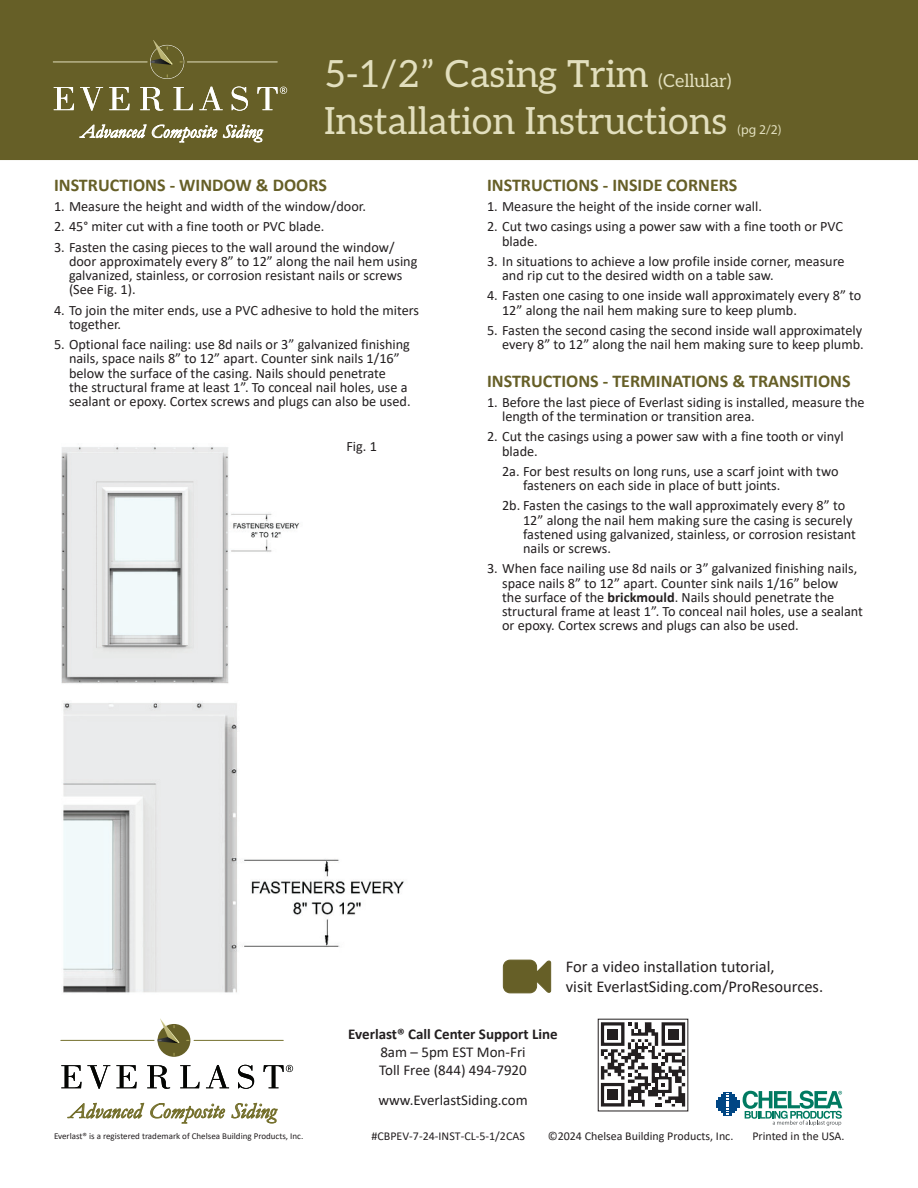
<style>
.page{position:relative;width:918px;height:1188px;background:#fff}
.page>*{position:absolute;margin:0;border:0;box-sizing:border-box;transform-origin:0 0}
.t1{font:37.5px/46.5px "Aleo";color:#e2dfbe}
.t2{font:italic 21.75px "Garamond";letter-spacing:.005em;color:#75702d}
.t3{font:italic 19.05px "Garamond";letter-spacing:.005em;color:#fff}
.t4{font:700 18px "Calibri";color:#665f27}
.t5{font:16.5px/19.5px "Calibri";color:#231f20}
.t6{font:15px/18px "Calibri";color:#231f20}
.t7{font:700 15px "Calibri";color:#231f20}
.t8{font:14.25px/14.2px "Calibri";color:#231f20}
.t9{font:13.5px "Myriad Pro";color:#e2dfbe}
.t10{font:12px "Calibri";color:#231f20}
.t11{font:9px "Calibri";color:#231f20}
.s1{font-size:18px}
.s2{font-weight:700}
</style>
<div class="page">
<div style="left:0;top:0;width:918px;height:159px;background:#665f27"></div>
<div style="left:150px;top:45px;width:34px;height:34px;border:1px solid #fff;border-radius:50%"></div>
<div style="left:151px;top:45px;width:33px;height:33px;background:#666027;border-radius:50%"></div>
<hr style="left:187px;top:62px;width:90px;height:1px;background:#e2dfbe">
<svg style="left:151px;top:40px;width:22px;height:25px"></svg>
<hr style="left:53px;top:62px;width:94px;height:1px;background:#e2dfbe">
<svg style="left:54px;top:87px;width:20px;height:23px"></svg>
<svg style="left:80px;top:87px;width:23px;height:24px"></svg>
<svg style="left:109px;top:87px;width:21px;height:23px"></svg>
<svg style="left:140px;top:87px;width:23px;height:24px"></svg>
<svg style="left:173px;top:87px;width:20px;height:23px"></svg>
<svg style="left:199px;top:87px;width:24px;height:23px"></svg>
<svg style="left:232px;top:87px;width:16px;height:24px"></svg>
<svg style="left:257px;top:87px;width:30px;height:23px"></svg>
<svg style="left:503px;top:960px;width:48px;height:33px;background:#756f3d"></svg>
<hr style="left:0;top:159px;width:918px;height:1px;background:#665f27">
<svg style="left:716px;top:1091px;width:126px;height:35px"></svg>
<div style="left:157px;top:1024px;width:34px;height:33px;border:1px solid #fff;border-radius:50%"></div>
<div style="left:158px;top:1024px;width:32px;height:33px;background:#666027;border-radius:50%"></div>
<hr style="left:194px;top:1040px;width:89px;height:1px;background:#75702d">
<svg style="left:158px;top:1018px;width:21px;height:25px"></svg>
<hr style="left:61px;top:1040px;width:93px;height:1px;background:#75702d">
<svg style="left:61px;top:1065px;width:49px;height:24px"></svg>
<svg style="left:116px;top:1065px;width:21px;height:23px"></svg>
<svg style="left:147px;top:1065px;width:23px;height:24px"></svg>
<svg style="left:180px;top:1065px;width:20px;height:23px"></svg>
<svg style="left:206px;top:1065px;width:23px;height:23px"></svg>
<svg style="left:238px;top:1065px;width:16px;height:24px"></svg>
<svg style="left:263px;top:1065px;width:30px;height:23px"></svg>
<svg style="left:601px;top:1022px;width:84px;height:85px"></svg>
<img style="left:61px;top:447px;width:343px;height:546px">
<h3 class="t3" style="left:81px;top:118px;width:182px">Advanced Composite Siding</h3>
<h1 class="t1" style="left:324px;top:49px;width:409px">5-1/2” Casing Trim <span class="s1">(Cellular)<br></span>Installation Instructions</h1>
<p class="t9" style="left:737px;top:121px;width:46px">(pg 2/2)</p>
<p class="t4" style="left:54px;top:172px;width:274px">INSTRUCTIONS - WINDOW &amp; DOORS</p>
<p class="t8" style="left:54px;top:199px;width:313px">1. Measure the height and width of the window/door.</p>
<p class="t8" style="left:54px;top:219px;width:272px">2. 45° miter cut with a fine tooth or PVC blade.</p>
<p class="t8" style="left:69px;top:239px;width:350px;text-indent:-15px">3. Fasten the casing pieces to the wall around the window/ door approximately every 8” to 12” along the nail hem using galvanized, stainless, or corrosion resistant nails or screws (See Fig. 1).</p>
<p class="t8" style="left:69px;top:302px;width:352px;text-indent:-15px">4. To join the miter ends, use a PVC adhesive to hold the miters together.</p>
<p class="t8" style="left:69px;top:337px;width:343px;text-indent:-15px">5. Optional face nailing: use 8d nails or 3” galvanized finishing nails, space nails 8” to 12” apart. Counter sink nails 1/16” below the surface of the casing. Nails should penetrate<br>the structural frame at least 1”. To conceal nail holes, use a sealant or epoxy. Cortex screws and plugs can also be used.</p>
<p class="t8" style="left:346px;top:439px;width:32px">Fig. 1</p>
<p class="t4" style="left:487px;top:172px;width:252px">INSTRUCTIONS - INSIDE CORNERS</p>
<p class="t8" style="left:487px;top:199px;width:276px">1. Measure the height of the inside corner wall.</p>
<p class="t8" style="left:502px;top:219px;width:342px;text-indent:-15px">2. Cut two casings using a power saw with a fine tooth or PVC blade.</p>
<p class="t8" style="left:502px;top:254px;width:344px;text-indent:-15px">3. In situations to achieve a low profile inside corner, measure and rip cut to the desired width on a table saw.</p>
<p class="t8" style="left:502px;top:288px;width:361px;text-indent:-15px">4. Fasten one casing to one inside wall approximately every 8” to<br>12” along the nail hem making sure to keep plumb.</p>
<p class="t8" style="left:487px;top:323px;width:378px;text-align:right">5. Fasten the second casing the second inside wall approximately every 8” to 12” along the nail hem making sure to keep plumb.</p>
<p class="t4" style="left:487px;top:368px;width:365px">INSTRUCTIONS - TERMINATIONS &amp; TRANSITIONS</p>
<p class="t8" style="left:502px;top:395px;width:364px;text-indent:-15px">1. Before the last piece of Everlast siding is installed, measure the length of the termination or transition area.</p>
<p class="t8" style="left:502px;top:429px;width:343px;text-indent:-15px">2. Cut the casings using a power saw with a fine tooth or vinyl blade.</p>
<p class="t8" style="left:523px;top:464px;width:317px;text-indent:-21px">2a. For best results on long runs, use a scarf joint with two fasteners on each side in place of butt joints.</p>
<p class="t8" style="left:523px;top:498px;width:334px;text-indent:-21px">2b. Fasten the casings to the wall approximately every 8” to 12” along the nail hem making sure the casing is securely fastened using galvanized, stainless, or corrosion resistant nails or screws.</p>
<p class="t8" style="left:502px;top:561px;width:362px;text-indent:-15px">3. When face nailing use 8d nails or 3” galvanized finishing nails, space nails 8” to 12” apart. Counter sink nails 1/16” below<br>the surface of the <span class="s2">brickmould</span>. Nails should penetrate the structural frame at least 1”. To conceal nail holes, use a sealant or epoxy. Cortex screws and plugs can also be used.</p>
<p class="t5" style="left:566px;top:957px;width:259px">For a video installation tutorial,<br>visit EverlastSiding.com/ProResources.</p>
<h2 class="t2" style="left:69px;top:1096px;width:208px">Advanced Composite Siding</h2>
<p class="t11" style="left:54px;top:1130px;width:251px">Everlast® is a registered trademark of Chelsea Building Products, Inc.</p>
<p class="t7" style="left:348px;top:1023px;width:211px">Everlast® Call Center Support Line</p>
<p class="t6" style="left:379px;top:1043px;width:149px">8am – 5pm EST Mon-Fri<br>Toll Free (844) 494-7920</p>
<p class="t6" style="left:378px;top:1091px;width:151px">www.EverlastSiding.com</p>
<p class="t10" style="left:372px;top:1128px;width:155px">#CBPEV-7-24-INST-CL-5-1/2CAS</p>
<p class="t10" style="left:548px;top:1128px;width:187px">©2024 Chelsea Building Products, Inc.</p>
<p class="t10" style="left:752px;top:1128px;width:94px">Printed in the USA.</p>
</div>
